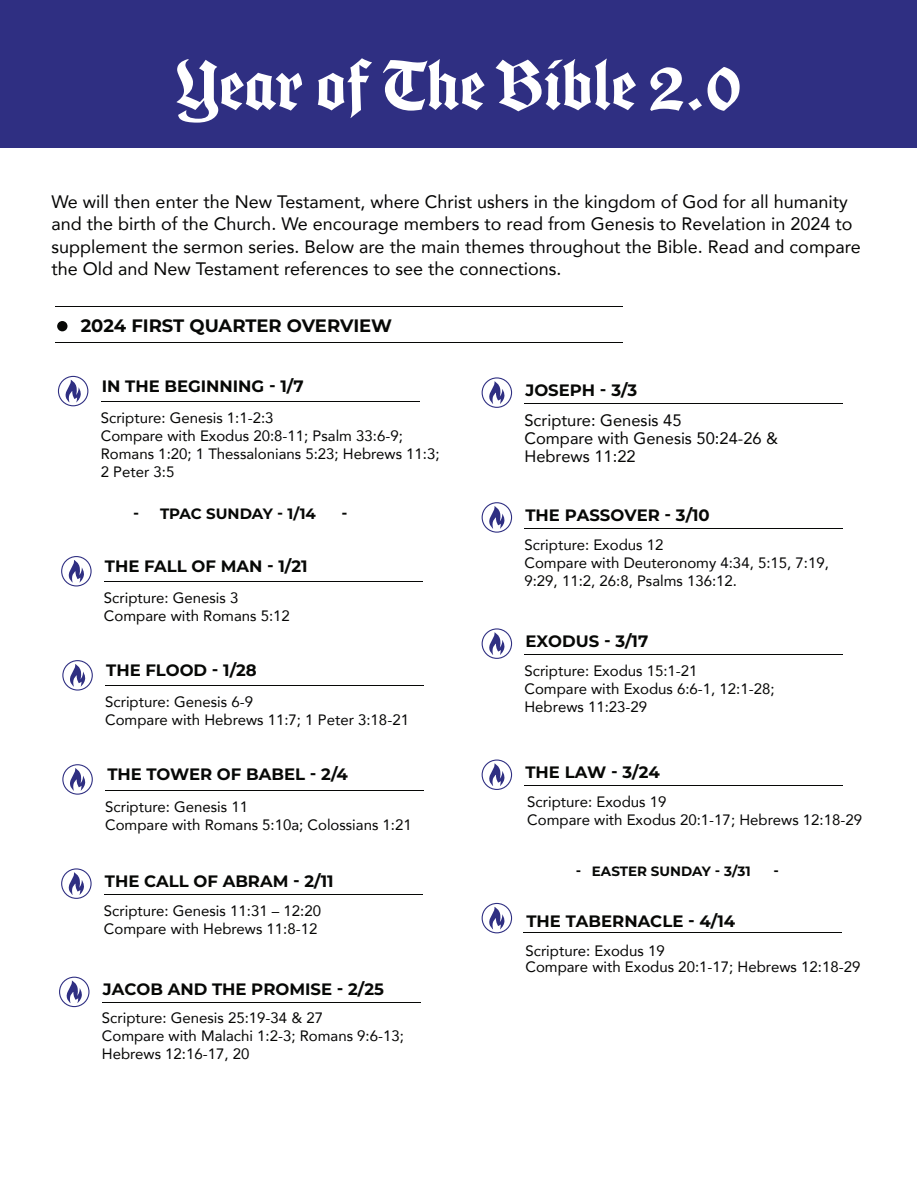
<style>
.page{position:relative;width:917px;height:1187px;background:#fff}
.page>*{position:absolute;margin:0;border:0;box-sizing:border-box;transform-origin:0 0}
.t1{font:75px "Cabazon";color:#fff}
.t2{font:18px/22.5px "Avenir";color:#050504}
.t3{font:700 18px "Montserrat";color:#070806}
.t4{font:700 16.5px "Montserrat";color:#070806}
.t5{font:16.5px/18px "Avenir";color:#050504}
.t6{font:15px/18px "Avenir";color:#050504}
.t7{font:700 15px "Montserrat";color:#070806}
.t8{font:700 13.5px "Montserrat";color:#070806}
</style>
<div class="page">
<div style="left:0;top:0;width:917px;height:147px;background:#2f2f82"></div>
<hr style="left:101px;top:402px;width:319px;height:1px;background:#070806">
<svg style="left:58px;top:376px;width:30px;height:30px"></svg>
<hr style="left:104px;top:582px;width:319px;height:1px;background:#070806">
<svg style="left:61px;top:556px;width:31px;height:30px"></svg>
<hr style="left:105px;top:686px;width:319px;height:1px;background:#070806">
<svg style="left:62px;top:660px;width:31px;height:31px"></svg>
<hr style="left:105px;top:790px;width:319px;height:1px;background:#070806">
<svg style="left:62px;top:764px;width:31px;height:31px"></svg>
<hr style="left:104px;top:894px;width:319px;height:1px;background:#070806">
<svg style="left:61px;top:868px;width:31px;height:31px"></svg>
<hr style="left:524px;top:403px;width:319px;height:1px;background:#070806">
<svg style="left:482px;top:377px;width:30px;height:31px"></svg>
<hr style="left:524px;top:528px;width:319px;height:1px;background:#070806">
<svg style="left:482px;top:502px;width:30px;height:31px"></svg>
<hr style="left:524px;top:654px;width:319px;height:1px;background:#070806">
<svg style="left:482px;top:628px;width:30px;height:31px"></svg>
<hr style="left:524px;top:785px;width:319px;height:1px;background:#070806">
<svg style="left:482px;top:759px;width:30px;height:31px"></svg>
<hr style="left:523px;top:932px;width:319px;height:1px;background:#070806">
<svg style="left:482px;top:903px;width:30px;height:30px"></svg>
<hr style="left:102px;top:1002px;width:319px;height:1px;background:#070806">
<svg style="left:59px;top:977px;width:31px;height:30px"></svg>
<hr style="left:55px;top:342px;width:567px;height:1px;background:#070806">
<hr style="left:55px;top:306px;width:567px;height:1px;background:#070806">
<div style="left:57px;top:321px;width:11px;height:10px;background:#070806;border-radius:50%"></div>
<h1 class="t1" style="left:175px;top:46px;width:568px">Year of The Bible 2.0</h1>
<p class="t2" style="left:51px;top:190px;width:811px">We will then enter the New Testament, where Christ ushers in the kingdom of God for all humanity and the birth of the Church. We encourage members to read from Genesis to Revelation in 2024 to supplement the sermon series. Below are the main themes throughout the Bible. Read and compare the Old and New Testament references to see the connections.</p>
<p class="t3" style="left:81px;top:312px;width:313px">2024 FIRST QUARTER OVERVIEW</p>
<p class="t4" style="left:102px;top:374px;width:203px">IN THE BEGINNING - 1/7</p>
<p class="t6" style="left:101px;top:409px;width:340px">Scripture: Genesis 1:1-2:3<br>Compare with Exodus 20:8-11; Psalm 33:6-9; Romans 1:20; 1 Thessalonians 5:23; Hebrews 11:3; 2 Peter 3:5</p>
<p class="t7" style="left:133px;top:503px;width:184px">- TPAC SUNDAY - 1/14</p>
<p class="t7" style="left:341px;top:503px;width:8px">-</p>
<p class="t4" style="left:105px;top:554px;width:204px">THE FALL OF MAN - 1/21</p>
<p class="t6" style="left:104px;top:589px;width:187px">Scripture: Genesis 3<br>Compare with Romans 5:12</p>
<p class="t4" style="left:106px;top:658px;width:152px">THE FLOOD - 1/28</p>
<p class="t6" style="left:105px;top:693px;width:305px">Scripture: Genesis 6-9<br>Compare with Hebrews 11:7; 1 Peter 3:18-21</p>
<p class="t4" style="left:107px;top:762px;width:242px">THE TOWER OF BABEL - 2/4</p>
<p class="t6" style="left:105px;top:797px;width:308px">Scripture: Genesis 11<br>Compare with Romans 5:10a; Colossians 1:21</p>
<p class="t4" style="left:105px;top:869px;width:230px">THE CALL OF ABRAM - 2/11</p>
<p class="t6" style="left:104px;top:901px;width:219px">Scripture: Genesis 11:31 – 12:20<br>Compare with Hebrews 11:8-12</p>
<p class="t4" style="left:103px;top:978px;width:283px">JACOB AND THE PROMISE - 2/25</p>
<p class="t6" style="left:102px;top:1008px;width:304px">Scripture: Genesis 25:19-34 &amp; 27<br>Compare with Malachi 1:2-3; Romans 9:6-13;<br>Hebrews 12:16-17, 20</p>
<p class="t4" style="left:525px;top:378px;width:113px">JOSEPH - 3/3</p>
<p class="t5" style="left:524px;top:411px;width:255px">Scripture: Genesis 45<br>Compare with Genesis 50:24-26 &amp;<br>Hebrews 11:22</p>
<p class="t4" style="left:525px;top:503px;width:186px">THE PASSOVER - 3/10</p>
<p class="t6" style="left:524px;top:535px;width:306px">Scripture: Exodus 12<br>Compare with Deuteronomy 4:34, 5:15, 7:19,<br>9:29, 11:2, 26:8, Psalms 136:12.</p>
<p class="t4" style="left:525px;top:629px;width:124px">EXODUS - 3/17</p>
<p class="t6" style="left:524px;top:661px;width:252px">Scripture: Exodus 15:1-21<br>Compare with Exodus 6:6-1, 12:1-28;<br>Hebrews 11:23-29</p>
<p class="t4" style="left:525px;top:760px;width:136px">THE LAW - 3/24</p>
<p class="t6" style="left:527px;top:792px;width:336px">Scripture: Exodus 19<br>Compare with Exodus 20:1-17; Hebrews 12:18-29</p>
<p class="t8" style="left:576px;top:861px;width:176px">- EASTER SUNDAY - 3/31</p>
<p class="t8" style="left:774px;top:861px;width:7px">-</p>
<p class="t4" style="left:526px;top:909px;width:210px">THE TABERNACLE - 4/14</p>
<p class="t6" style="left:525px;top:942px;width:336px;line-height:16.5px">Scripture: Exodus 19<br>Compare with Exodus 20:1-17; Hebrews 12:18-29</p>
</div>
